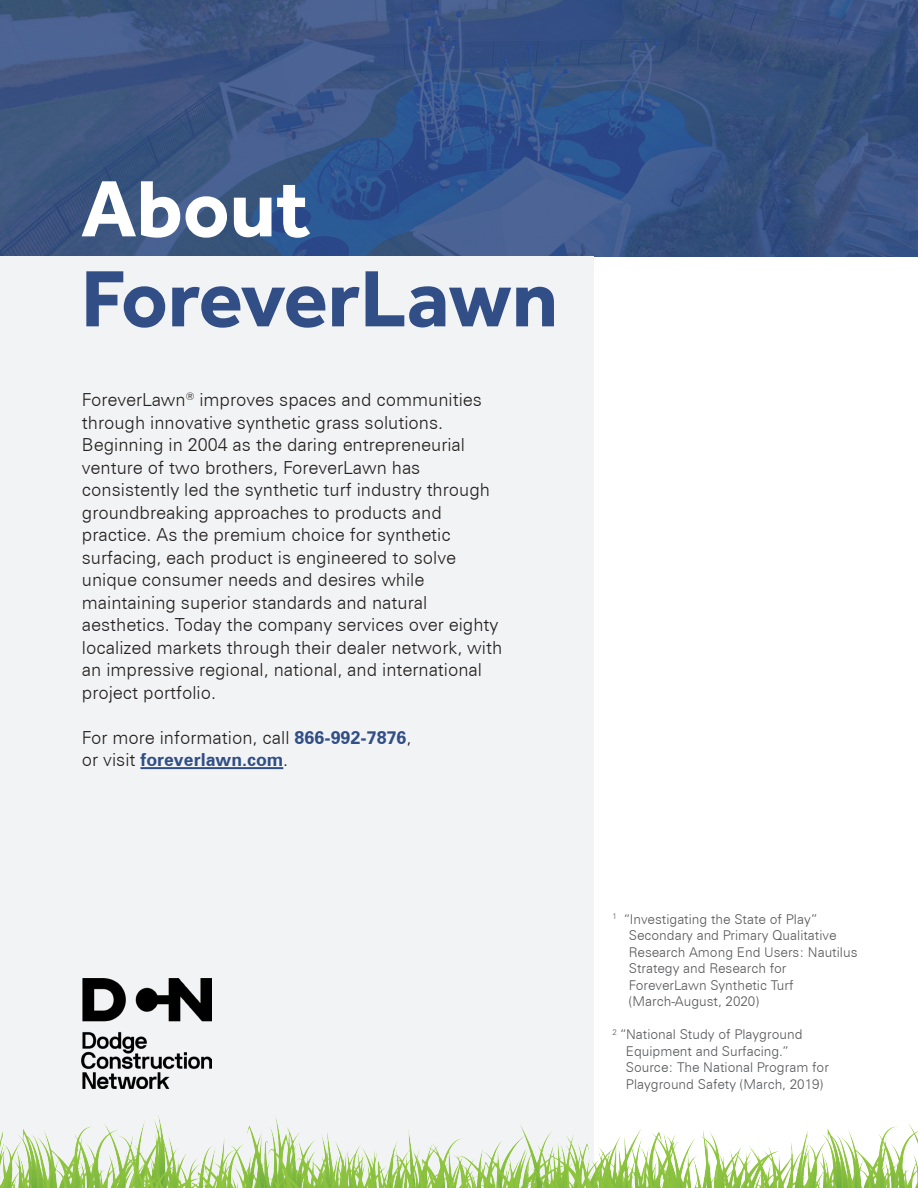
<style>
.page{position:relative;width:918px;height:1188px;background:#fff}
.page>*{position:absolute;margin:0;border:0;box-sizing:border-box;transform-origin:0 0}
.t1{font:700 82.5px/90px "Effra";color:#314e87}
.Copy{font:300 18px/22.5px "Zurich BT";color:#231f20}
.Copy-2{font:300 13.5px/16.5px "Zurich BT";color:#57585a}
.s1{color:#fff}
.s2{font-weight:700;color:#314e87}
</style>
<div class="page">
<svg style="left:0;top:0;width:918px;height:256px;background:#395485"></svg>
<div style="left:0;top:256px;width:594px;height:932px;background:#f2f3f4"></div>
<hr style="left:140px;top:767px;width:143px;height:2px;background:#314e87">
<img style="left:0;top:1115px;width:918px;height:73px">
<img style="left:82px;top:978px;width:130px;height:111px">
<p class="t1" style="left:81px;top:163px;width:479px"><span class="s1">About<br></span>ForeverLawn</p>
<p class="Copy" style="left:82px;top:388px;width:422px">ForeverLawn<sup>®</sup> improves spaces and communities through innovative synthetic grass solutions.<br>Beginning in 2004 as the daring entrepreneurial venture of two brothers, ForeverLawn has consistently led the synthetic turf industry through groundbreaking approaches to products and practice. As the premium choice for synthetic surfacing, each product is engineered to solve unique consumer needs and desires while maintaining superior standards and natural aesthetics. Today the company services over eighty localized markets through their dealer network, with an impressive regional, national, and international project portfolio.</p>
<p class="Copy" style="left:82px;top:726px;width:331px">For more information, call <span class="s2">866-992-7876</span>, or visit <span class="s2">foreverlawn.com</span>.</p>
<p class="Copy-2" style="left:629px;top:911px;width:230px;text-indent:-16px"><sup>1</sup> “Investigating the State of Play”<br>Secondary and Primary Qualitative<br>Research Among End Users: Nautilus<br>Strategy and Research for<br>ForeverLawn Synthetic Turf (March-August, 2020)</p>
<p class="Copy-2" style="left:626px;top:1026px;width:205px;text-indent:-14px"><sup>2</sup> “National Study of Playground<br>Equipment and Surfacing.”<br>Source: The National Program for<br>Playground Safety (March, 2019)</p>
</div>
